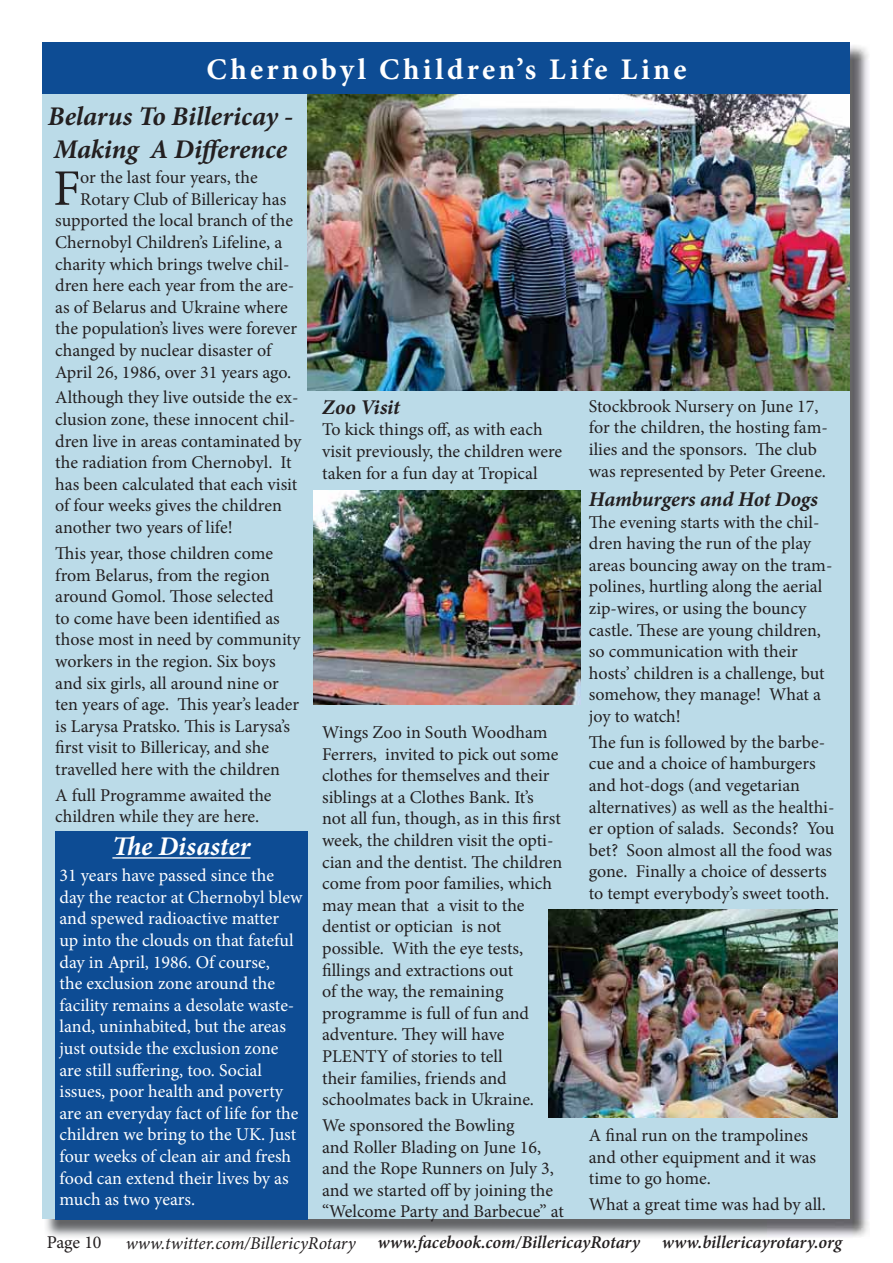
<style>
.page{position:relative;width:893px;height:1263px;background:#fff}
.page>*{position:absolute;margin:0;border:0;box-sizing:border-box;transform-origin:0 0}
.t1{font:51.3px "Minion Pro";color:#231f20}
.t2{font:700 30px "Minion Pro";letter-spacing:.11em;color:#fff}
.t3{font:italic 700 27px/32.4px "Minion Pro";color:#231f20}
.t4{font:italic 700 27px "Minion Pro";letter-spacing:.005em;color:#fff}
.t5{font:italic 700 21px "Minion Pro";letter-spacing:-.005em;color:#231f20}
.t6{font:18px/21.6px "Minion Pro";color:#231f20}
.t7{font:18px/21.6px "Minion Pro";color:#fff}
.t8{font:italic 600 18px "Minion Pro";color:#231f20}
.s1{font-weight:400}
</style>
<div class="page">
<img style="left:46px;top:45px;width:823px;height:1192px">
<div style="left:43px;top:43px;width:807px;height:1176px;background:#bbdbe8"></div>
<div style="left:55px;top:831px;width:253px;height:388px;background:#0d4c94"></div>
<hr style="left:112px;top:857px;width:138px;height:2px;background:#fff">
<img style="left:549px;top:909px;width:289px;height:209px">
<img style="left:313px;top:490px;width:267px;height:215px">
<img style="left:307px;top:94px;width:542px;height:296px">
<div style="left:43px;top:43px;width:807px;height:51px;background:#0d4c94"></div>
<h2 class="t2" style="left:206px;top:58px;width:482px">Chernobyl Children’s Life Line</h2>
<h3 class="t3" style="left:48px;top:103px;width:247px">Belarus To Billericay -<br>Making A Difference</h3>
<h1 class="t1" style="left:53px;top:168px;width:29px">F</h1>
<p class="t6" style="left:80px;top:168px;width:179px">or the last four years, the</p>
<p class="t6" style="left:80px;top:190px;width:208px">Rotary Club of Billericay has</p>
<p class="t6" style="left:55px;top:211px;width:239px">supported the local branch of the</p>
<p class="t6" style="left:55px;top:233px;width:229px">Chernobyl Children’s Lifeline, a</p>
<p class="t6" style="left:55px;top:255px;width:236px">charity which brings twelve chil-</p>
<p class="t6" style="left:55px;top:276px;width:241px">dren here each year from the are-</p>
<p class="t6" style="left:55px;top:298px;width:234px">as of Belarus and Ukraine where</p>
<p class="t6" style="left:55px;top:319px;width:243px">the population’s lives were forever</p>
<p class="t6" style="left:55px;top:341px;width:218px">changed by nuclear disaster of</p>
<p class="t6" style="left:55px;top:363px;width:238px">April 26, 1986, over 31 years ago.</p>
<p class="t6" style="left:55px;top:388px;width:248px">Although they live outside the ex&shy;clusion zone, these innocent chil&shy;dren live in areas contaminated by the radiation from Chernobyl. It has been calculated that each visit of four weeks gives the children another two years of life!</p>
<p class="t6" style="left:55px;top:544px;width:247px">This year, those children come from Belarus, from the region around Gomol. Those selected<br>to come have been identified as those most in need by community workers in the region. Six boys and six girls, all around nine or ten years of age. This year’s leader is Larysa Pratsko. This is Larysa’s first visit to Billericay, and she travelled here with the children</p>
<p class="t6" style="left:55px;top:786px;width:218px">A full Programme awaited the children while they are here.</p>
<h3 class="t4" style="left:112px;top:836px;width:140px">The Disaster</h3>
<p class="t7" style="left:60px;top:866px;width:244px">31 years have passed since the day the reactor at Chernobyl blew and spewed radioactive matter up into the clouds on that fateful day in April, 1986. Of course,<br>the exclusion zone around the facility remains a desolate waste&shy;land, uninhabited, but the areas just outside the exclusion zone are still suffering, too. Social issues, poor health and poverty are an everyday fact of life for the children we bring to the UK. Just four weeks of clean air and fresh food can extend their lives by as much as two years.</p>
<p class="t5" style="left:322px;top:399px;width:79px">Zoo Visit</p>
<p class="t6" style="left:322px;top:420px;width:242px">To kick things off, as with each visit previously, the children were taken for a fun day at Tropical</p>
<p class="t6" style="left:322px;top:723px;width:242px">Wings Zoo in South Woodham<br>Ferrers, invited to pick out some clothes for themselves and their siblings at a Clothes Bank. It’s not all fun, though, as in this first week, the children visit the opti&shy;cian and the dentist. The children come from poor families, which may mean that a visit to the dentist or optician is not possible. With the eye tests, fillings and extractions out<br>of the way, the remaining programme is full of fun and adventure. They will have<br>PLENTY of stories to tell<br>their families, friends and schoolmates back in Ukraine.</p>
<p class="t6" style="left:322px;top:1116px;width:243px">We sponsored the Bowling<br>and Roller Blading on June 16, and the Rope Runners on July 3, and we started off by joining the “Welcome Party and Barbecue” at</p>
<p class="t6" style="left:589px;top:397px;width:240px">Stockbrook Nursery on June 17, for the children, the hosting fam&shy;ilies and the sponsors. The club was represented by Peter Greene.</p>
<p class="t5" style="left:589px;top:491px;width:231px">Hamburgers and Hot Dogs</p>
<p class="t6" style="left:589px;top:513px;width:245px">The evening starts with the chil&shy;dren having the run of the play areas bouncing away on the tram&shy;polines, hurtling along the aerial zip-wires, or using the bouncy castle. These are young children, so communication with their hosts’ children is a challenge, but somehow, they manage! What a joy to watch!</p>
<p class="t6" style="left:589px;top:733px;width:247px">The fun is followed by the barbe&shy;cue and a choice of hamburgers and hot-dogs (and vegetarian alternatives) as well as the healthi&shy;er option of salads. Seconds? You bet? Soon almost all the food was gone. Finally a choice of desserts to tempt everybody’s sweet tooth.</p>
<p class="t6" style="left:589px;top:1126px;width:229px">A final run on the trampolines and other equipment and it was time to go home.</p>
<p class="t6" style="left:589px;top:1195px;width:238px">What a great time was had by all.</p>
<p class="t6" style="left:47px;top:1233px;width:56px">Page 10</p>
<p class="t8" style="left:126px;top:1235px;width:718px"><span class="s1">www.twitter.com/BillericyRotary</span> www.facebook.com/BillericayRotary www.billericayrotary.org</p>
</div>
